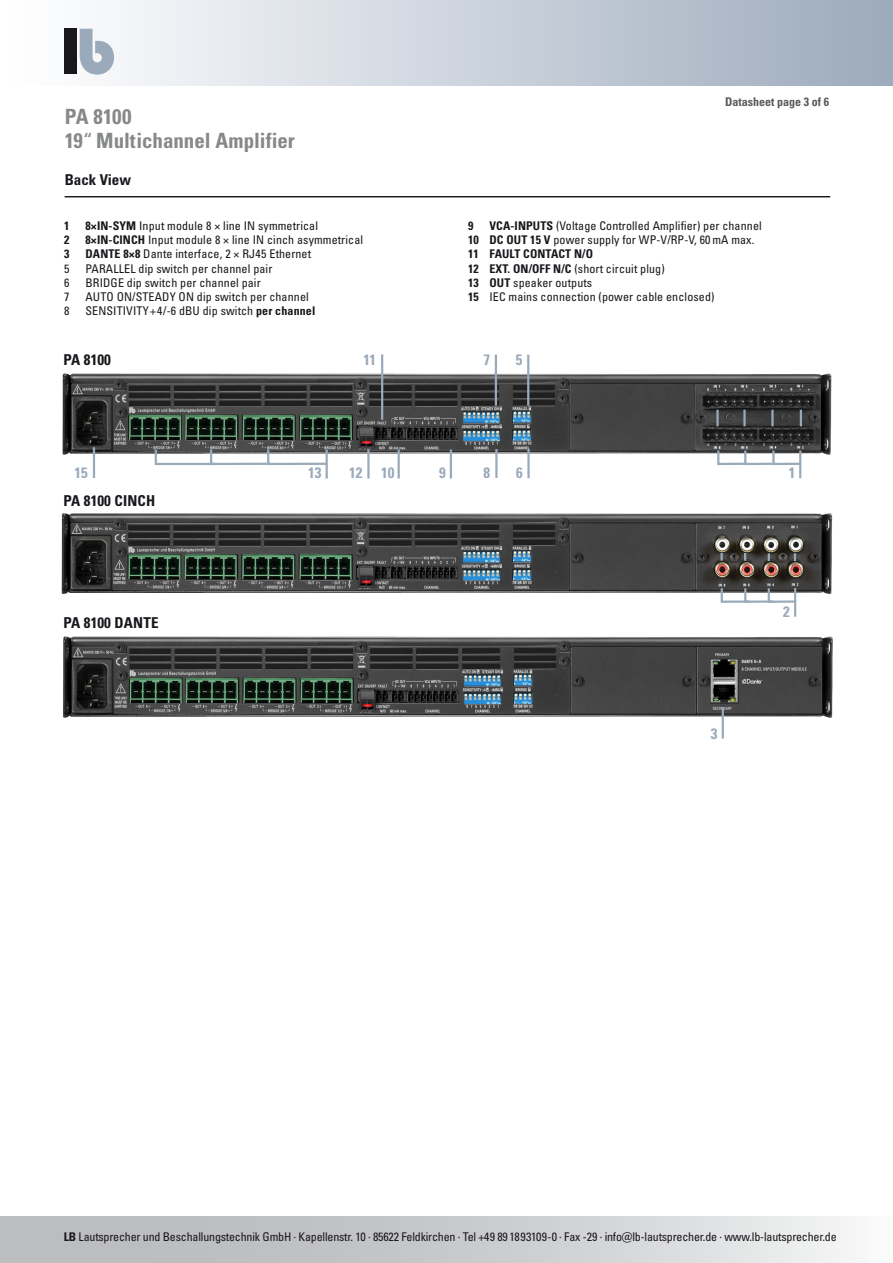
<style>
.page{position:relative;width:893px;height:1263px;background:#fff}
.page>*{position:absolute;margin:0;border:0;box-sizing:border-box;transform-origin:0 0}
.t1{font:700 condensed 21px/24px "Univers LT Pro";letter-spacing:-.005em;color:#87888a}
.t2{font:700 condensed 15px "Univers LT Pro";letter-spacing:.01em;color:#1a171c}
.t3{font:700 condensed 15px "Univers LT Pro";color:#9baaba}
.t4{font:condensed 12px/14.2px "Univers LT Pro";letter-spacing:.01em;color:#1a171c}
.t5{font:condensed 12px "Univers LT Pro";letter-spacing:-.015em;color:#1a171c}
.t6{font:700 condensed 12px "Univers LT Pro";color:#58585a}
.t7{font:700 condensed 12px "Univers LT Pro";color:#1a171c}
.s1{font-weight:400}
.s2{font-weight:700}
</style>
<div class="page">
<div style="left:0;top:0;width:893px;height:85px;background:linear-gradient(to right,#fff,#9dabbc)"></div>
<div style="left:64px;top:29px;width:13px;height:45px;background:#1a171c"></div>
<svg style="left:80px;top:29px;width:34px;height:46px"></svg>
<div style="left:0;top:1216px;width:893px;height:47px;background:linear-gradient(to right,#afb1b3,#edeeee)"></div>
<hr style="left:65px;top:196px;width:765px;height:1px;background:#1a171c">
<img style="left:61px;top:513px;width:772px;height:81px">
<img style="left:63px;top:636px;width:770px;height:96px">
<img style="left:62px;top:371px;width:770px;height:87px">
<hr style="left:799px;top:450px;width:2px;height:28px;background:#9baaba">
<svg style="left:716px;top:448px;width:87px;height:18px"></svg>
<svg style="left:154px;top:447px;width:175px;height:19px"></svg>
<svg style="left:719px;top:586px;width:79px;height:18px"></svg>
<svg style="left:800px;top:410px;width:2px;height:16px"></svg>
<hr style="left:771px;top:410px;width:3px;height:16px;background:#9baaba">
<hr style="left:743px;top:410px;width:3px;height:16px;background:#9baaba">
<hr style="left:716px;top:410px;width:3px;height:16px;background:#9baaba">
<hr style="left:450px;top:449px;width:2px;height:29px;background:#9baaba">
<hr style="left:495px;top:449px;width:3px;height:29px;background:#9baaba">
<hr style="left:527px;top:449px;width:3px;height:29px;background:#9baaba">
<hr style="left:326px;top:449px;width:2px;height:30px;background:#9baaba">
<hr style="left:398px;top:449px;width:2px;height:29px;background:#9baaba">
<hr style="left:367px;top:449px;width:3px;height:29px;background:#9baaba">
<hr style="left:93px;top:447px;width:2px;height:31px;background:#9baaba">
<hr style="left:381px;top:354px;width:2px;height:66px;background:#9baaba">
<hr style="left:495px;top:355px;width:2px;height:51px;background:#9baaba">
<hr style="left:527px;top:355px;width:2px;height:51px;background:#9baaba">
<hr style="left:794px;top:588px;width:2px;height:29px;background:#9baaba">
<svg style="left:794px;top:553px;width:2px;height:8px"></svg>
<svg style="left:768px;top:553px;width:2px;height:8px"></svg>
<svg style="left:744px;top:553px;width:2px;height:8px"></svg>
<svg style="left:720px;top:553px;width:3px;height:8px"></svg>
<hr style="left:722px;top:707px;width:2px;height:31px;background:#9baaba">
<h1 class="t1" style="left:65px;top:104px;width:232px">PA 8100<br>19<span class="s1">“</span> Multichannel Amplifier</h1>
<p class="t2" style="left:65px;top:171px;width:68px">Back View</p>
<p class="t7" style="left:64px;top:218px;width:7px">1</p>
<p class="t4" style="left:85px;top:218px;width:234px"><span class="s2">8×IN-SYM</span> Input module 8 × line IN symmetrical</p>
<p class="t7" style="left:64px;top:232px;width:7px">2</p>
<p class="t4" style="left:85px;top:232px;width:279px"><span class="s2">8×IN-CINCH</span> Input module 8 × line IN cinch asymmetrical</p>
<p class="t7" style="left:64px;top:247px;width:7px">3</p>
<p class="t4" style="left:85px;top:247px;width:227px"><span class="s2">DANTE 8×8</span> Dante interface, 2 × RJ45 Ethernet</p>
<p class="t4" style="left:64px;top:261px;width:7px">5</p>
<p class="t4" style="left:85px;top:261px;width:188px">PARALLEL dip switch per channel pair</p>
<p class="t4" style="left:64px;top:275px;width:7px">6</p>
<p class="t4" style="left:85px;top:275px;width:177px">BRIDGE dip switch per channel pair</p>
<p class="t4" style="left:64px;top:289px;width:7px">7</p>
<p class="t4" style="left:85px;top:289px;width:225px">AUTO ON/STEADY ON dip switch per channel</p>
<p class="t4" style="left:64px;top:304px;width:7px">8</p>
<p class="t4" style="left:85px;top:304px;width:231px">SENSITIVITY+4/-6 dBU dip switch <span class="s2">per channel</span></p>
<p class="t6" style="left:725px;top:95px;width:105px">Datasheet page 3 of 6</p>
<p class="t4" style="left:468px;top:218px;width:295px;text-indent:21px"><span class="s2">VCA-INPUTS</span> (Voltage Controlled Amplifier) per channel <span class="s2">10 DC OUT 15 V</span> power supply for WP-V/RP-V, 60 mA max.<br><span class="s2">11 FAULT CONTACT N/O<br>12 EXT. ON/OFF N/C</span> (short circuit plug)<br><span class="s2">13 OUT</span> speaker outputs<br><span class="s2">15</span> IEC mains connection (power cable enclosed)</p>
<p class="t7" style="left:468px;top:218px;width:7px">9</p>
<p class="t2" style="left:63px;top:351px;width:49px">PA 8100</p>
<p class="t3" style="left:75px;top:464px;width:15px">15</p>
<p class="t2" style="left:63px;top:492px;width:93px">PA 8100 CINCH</p>
<p class="t2" style="left:63px;top:613px;width:97px">PA 8100 DANTE</p>
<p class="t3" style="left:363px;top:351px;width:14px">11</p>
<p class="t3" style="left:484px;top:351px;width:8px">7</p>
<p class="t3" style="left:516px;top:351px;width:8px">5</p>
<p class="t3" style="left:308px;top:464px;width:15px">13</p>
<p class="t3" style="left:349px;top:464px;width:47px">12 10</p>
<p class="t3" style="left:439px;top:464px;width:8px">9</p>
<p class="t3" style="left:484px;top:464px;width:8px">8</p>
<p class="t3" style="left:516px;top:464px;width:8px">6</p>
<p class="t3" style="left:789px;top:464px;width:8px">1</p>
<p class="t3" style="left:711px;top:724px;width:8px">3</p>
<p class="t3" style="left:783px;top:602px;width:8px">2</p>
<p class="t5" style="left:64px;top:1229px;width:774px"><span class="s2">LB</span> Lautsprecher und Beschallungstechnik GmbH · Kapellenstr. 10 · 85622 Feldkirchen · Tel +49 89 1893109-0 · Fax -29 · info@lb-lautsprecher.de · www.lb-lautsprecher.de</p>
</div>
